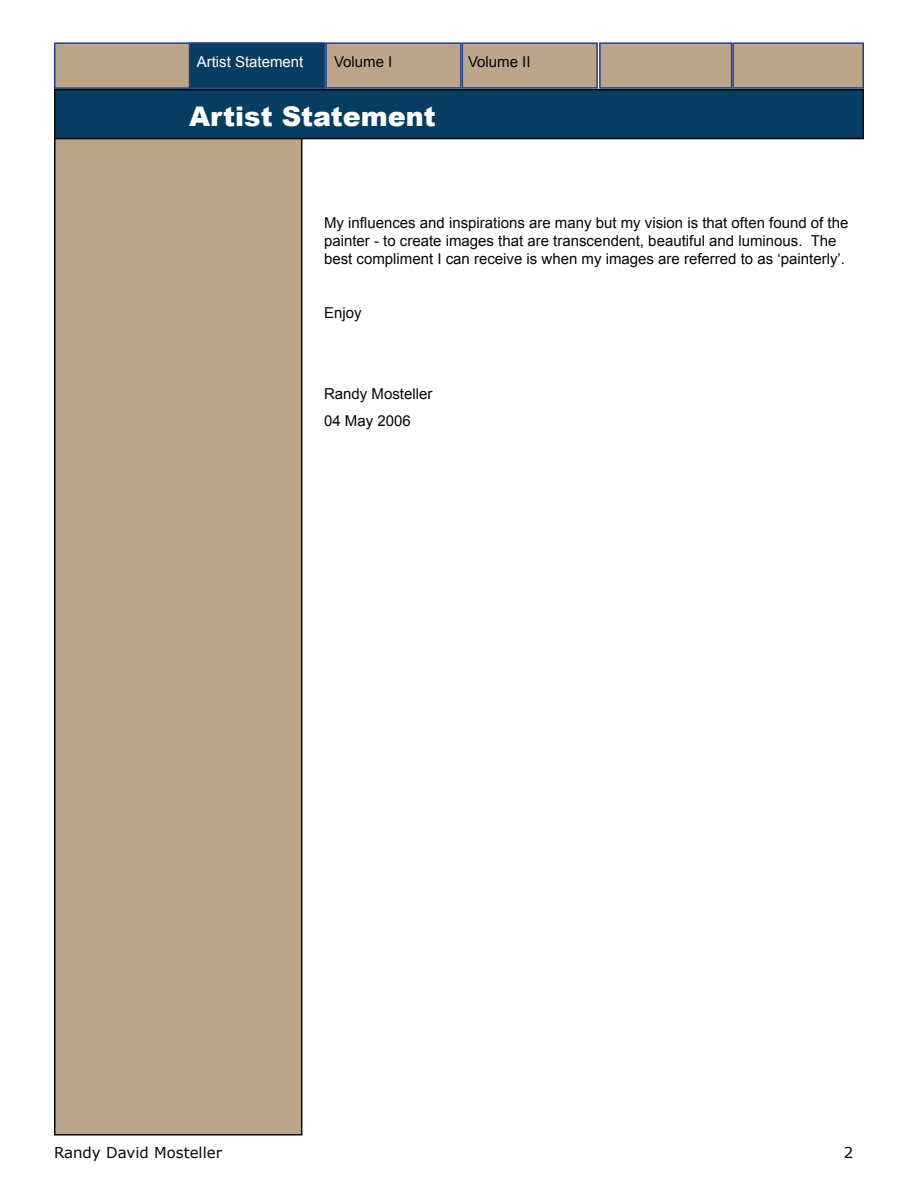
<style>
.page{position:relative;width:918px;height:1188px;background:#fff}
.page>*{position:absolute;margin:0;border:0;box-sizing:border-box;transform-origin:0 0}
.t1{font:900 27px "Arial";color:#fff}
.t2{font:15px/18px "Arial";color:#050607}
.t3{font:15px "Verdana";color:#050607}
.t4{font:15px "Arial";color:#fff}
</style>
<div class="page">
<div style="left:55px;top:117px;width:247px;height:1018px;background:#bca589"></div>
<div style="left:54px;top:116px;width:248px;height:1020px;border:2px solid #050607"></div>
<div style="left:55px;top:43px;width:135px;height:45px;background:#bca589"></div>
<div style="left:54px;top:42px;width:136px;height:47px;border:2px solid #224084"></div>
<div style="left:55px;top:90px;width:808px;height:49px;background:#073d60"></div>
<div style="left:54px;top:89px;width:810px;height:50px;border:2px solid #050607"></div>
<div style="left:190px;top:43px;width:135px;height:45px;background:#073d60"></div>
<div style="left:189px;top:42px;width:136px;height:47px;border:2px solid #224084"></div>
<div style="left:326px;top:43px;width:135px;height:45px;background:#bca589"></div>
<div style="left:325px;top:42px;width:137px;height:47px;border:2px solid #224084"></div>
<div style="left:462px;top:43px;width:135px;height:45px;background:#bca589"></div>
<div style="left:462px;top:42px;width:136px;height:47px;border:2px solid #224084"></div>
<div style="left:600px;top:43px;width:132px;height:45px;background:#bca589"></div>
<div style="left:599px;top:42px;width:133px;height:47px;border:2px solid #224084"></div>
<div style="left:733px;top:43px;width:130px;height:45px;background:#bca589"></div>
<div style="left:732px;top:42px;width:132px;height:47px;border:2px solid #224084"></div>
<p class="t4" style="left:197px;top:54px;width:108px">Artist Statement</p>
<p class="t2" style="left:334px;top:53px;width:60px">Volume I</p>
<p class="t2" style="left:468px;top:53px;width:64px">Volume II</p>
<h1 class="t1" style="left:189px;top:101px;width:248px">Artist Statement</h1>
<p class="t2" style="left:324px;top:214px;width:526px">My influences and inspirations are many but my vision is that often found of the painter - to create images that are transcendent, beautiful and luminous. The best compliment I can receive is when my images are referred to as ‘painterly’.</p>
<p class="t2" style="left:324px;top:304px;width:39px">Enjoy</p>
<p class="t2" style="left:324px;top:380px;width:110px;line-height:27px">Randy Mosteller<br>04 May 2006</p>
<p class="t3" style="left:54px;top:1143px;width:170px">Randy David Mosteller</p>
<p class="t3" style="left:844px;top:1143px;width:11px">2</p>
</div>
